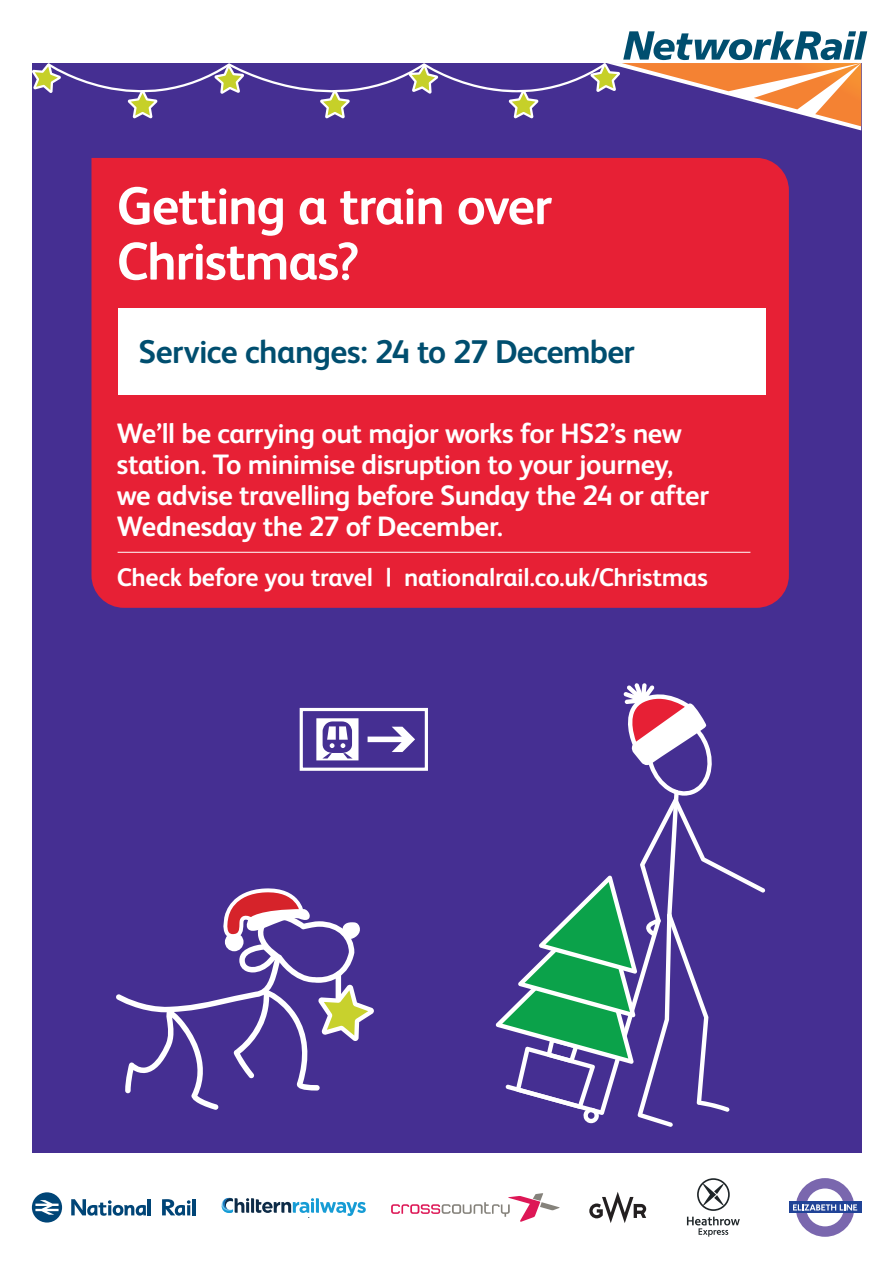
<style>
.page{position:relative;width:893px;height:1263px;background:#fff}
.page>*{position:absolute;margin:0;border:0;box-sizing:border-box;transform-origin:0 0}
.t1{font:700 53.03px/55.4px "Network Rail Sans";letter-spacing:-.025em;color:#fff}
.t2{font:700 32.85px "Network Rail Sans";letter-spacing:-.02em;color:#004e6f}
.t3{font:700 28.12px/30.8px "Network Rail Sans";letter-spacing:-.02em;color:#fff}
.t4{font:700 25.42px "Network Rail Sans";letter-spacing:-.015em;color:#fff}
</style>
<div class="page">
<div style="left:32px;top:63px;width:829px;height:1089px;background:#452f92"></div>
<div style="left:91px;top:158px;width:698px;height:450px;background:#e72035"></div>
<hr style="left:118px;top:552px;width:632px;height:1px;background:#fff">
<div style="left:118px;top:308px;width:647px;height:86px;background:#fff"></div>
<svg style="left:496px;top:683px;width:269px;height:444px"></svg>
<svg style="left:32px;top:31px;width:835px;height:99px"></svg>
<svg style="left:116px;top:888px;width:258px;height:222px"></svg>
<div style="left:300px;top:708px;width:128px;height:63px;border:3px solid #fff"></div>
<svg style="left:392px;top:727px;width:23px;height:25px"></svg>
<div style="left:368px;top:736px;width:37px;height:6px;background:#fff"></div>
<svg style="left:316px;top:718px;width:42px;height:42px"></svg>
<svg style="left:32px;top:1192px;width:30px;height:30px"></svg>
<svg style="left:71px;top:1199px;width:75px;height:17px"></svg>
<hr style="left:148px;top:1199px;width:3px;height:16px;background:#004577">
<svg style="left:162px;top:1199px;width:29px;height:17px"></svg>
<hr style="left:192px;top:1199px;width:3px;height:16px;background:#004577">
<svg style="left:222px;top:1198px;width:144px;height:18px"></svg>
<svg style="left:589px;top:1192px;width:57px;height:31px"></svg>
<svg style="left:687px;top:1178px;width:53px;height:59px"></svg>
<div style="left:789px;top:1201px;width:72px;height:12px;background:#204397"></div>
<svg style="left:793px;top:1178px;width:64px;height:59px"></svg>
<svg style="left:391px;top:1193px;width:168px;height:29px"></svg>
<h1 class="t1" style="left:117px;top:176px;width:437px">Getting a train over<br>Christmas?</h1>
<p class="t2" style="left:138px;top:329px;width:498px">Service changes: 24 to 27 December</p>
<p class="t3" style="left:117px;top:417px;width:594px">We’ll be carrying out major works for HS2’s new station. To minimise disruption to your journey, we advise travelling before Sunday the 24 or after Wednesday the 27 of December.</p>
<p class="t4" style="left:117px;top:559px;width:593px">Check before you travel | nationalrail.co.uk/Christmas</p>
</div>
